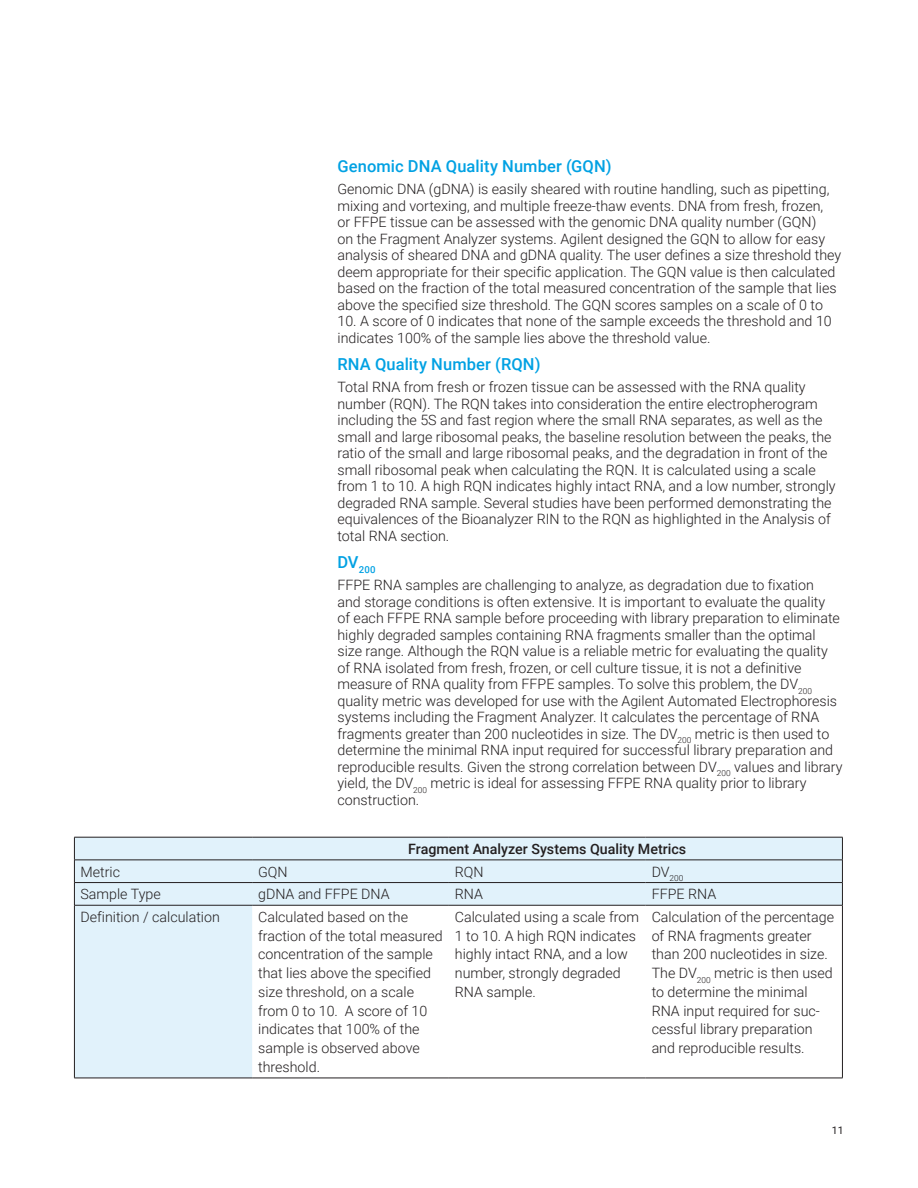
<style>
.page{position:relative;width:918px;height:1188px;background:#fff}
.page>*{position:absolute;margin:0;border:0;box-sizing:border-box;transform-origin:0 0}
.BROCHURE_subhead_blu{font:500 16.5px "Roboto";letter-spacing:.005em;color:#00a1e3}
.BROCHURE_text_black{font:300 14.25px/16.5px "Roboto";color:#231f20}
.DATA_text_black{font:300 14.25px/18.8px "Roboto";color:#231f20}
.DATA_text_black-2{font:500 14.25px "Roboto";color:#231f20}
.t1{font:10.5px "Roboto";color:#231f20}
.BROCHURE_subhead_blu-2{font:500 9.6px "Roboto";color:#00a1e3}
.DATA_text_black-3{font:300 8.25px "Roboto";color:#231f20}
</style>
<div class="page">
<svg style="left:75px;top:838px;width:767px;height:240px"></svg>
<hr style="left:74px;top:837px;width:178px;height:1px;background:#231f20">
<hr style="left:252px;top:837px;width:197px;height:1px;background:#231f20">
<hr style="left:449px;top:837px;width:197px;height:1px;background:#231f20">
<hr style="left:646px;top:837px;width:197px;height:1px;background:#231f20">
<hr style="left:74px;top:860px;width:178px;height:1px;background:#231f20">
<hr style="left:252px;top:860px;width:197px;height:1px;background:#231f20">
<hr style="left:449px;top:860px;width:197px;height:1px;background:#231f20">
<hr style="left:646px;top:860px;width:197px;height:1px;background:#231f20">
<hr style="left:74px;top:882px;width:178px;height:1px;background:#231f20">
<svg style="left:74px;top:837px;width:1px;height:68px"></svg>
<hr style="left:252px;top:882px;width:197px;height:1px;background:#231f20">
<hr style="left:449px;top:882px;width:197px;height:1px;background:#231f20">
<hr style="left:646px;top:882px;width:197px;height:1px;background:#231f20">
<svg style="left:842px;top:837px;width:1px;height:68px"></svg>
<hr style="left:74px;top:905px;width:178px;height:1px;background:#231f20">
<hr style="left:74px;top:905px;width:1px;height:173px;background:#231f20">
<hr style="left:252px;top:905px;width:197px;height:1px;background:#231f20">
<hr style="left:449px;top:905px;width:197px;height:1px;background:#231f20">
<hr style="left:646px;top:905px;width:197px;height:1px;background:#231f20">
<hr style="left:842px;top:905px;width:1px;height:173px;background:#231f20">
<hr style="left:74px;top:1078px;width:178px;height:1px;background:#231f20">
<hr style="left:252px;top:1078px;width:197px;height:1px;background:#231f20">
<hr style="left:449px;top:1078px;width:197px;height:1px;background:#231f20">
<hr style="left:646px;top:1078px;width:197px;height:1px;background:#231f20">
<p class="BROCHURE_subhead_blu" style="left:338px;top:154px;width:276px">Genomic DNA Quality Number (GQN)</p>
<p class="BROCHURE_text_black" style="left:338px;top:180px;width:505px">Genomic DNA (gDNA) is easily sheared with routine handling, such as pipetting, mixing and vortexing, and multiple freeze-thaw events. DNA from fresh, frozen,<br>or FFPE tissue can be assessed with the genomic DNA quality number (GQN)<br>on the Fragment Analyzer systems. Agilent designed the GQN to allow for easy analysis of sheared DNA and gDNA quality. The user defines a size threshold they deem appropriate for their specific application. The GQN value is then calculated based on the fraction of the total measured concentration of the sample that lies above the specified size threshold. The GQN scores samples on a scale of 0 to</p>
<p class="BROCHURE_text_black" style="left:338px;top:312px;width:496px">10. A score of 0 indicates that none of the sample exceeds the threshold and 10 indicates 100% of the sample lies above the threshold value.</p>
<p class="BROCHURE_subhead_blu" style="left:338px;top:352px;width:205px">RNA Quality Number (RQN)</p>
<p class="BROCHURE_text_black" style="left:338px;top:378px;width:500px">Total RNA from fresh or frozen tissue can be assessed with the RNA quality number (RQN). The RQN takes into consideration the entire electropherogram including the 5S and fast region where the small RNA separates, as well as the small and large ribosomal peaks, the baseline resolution between the peaks, the ratio of the small and large ribosomal peaks, and the degradation in front of the small ribosomal peak when calculating the RQN. It is calculated using a scale from 1 to 10. A high RQN indicates highly intact RNA, and a low number, strongly degraded RNA sample. Several studies have been performed demonstrating the equivalences of the Bioanalyzer RIN to the RQN as highlighted in the Analysis of total RNA section.</p>
<p class="BROCHURE_subhead_blu-2" style="left:338px;top:563px;width:40px"><sup>DV</sup>200</p>
<p class="BROCHURE_text_black" style="left:338px;top:576px;width:507px">FFPE RNA samples are challenging to analyze, as degradation due to fixation<br>and storage conditions is often extensive. It is important to evaluate the quality<br>of each FFPE RNA sample before proceeding with library preparation to eliminate highly degraded samples containing RNA fragments smaller than the optimal size range. Although the RQN value is a reliable metric for evaluating the quality of RNA isolated from fresh, frozen, or cell culture tissue, it is not a definitive measure of RNA quality from FFPE samples. To solve this problem, the DV<sub>200 </sub>quality metric was developed for use with the Agilent Automated Electrophoresis systems including the Fragment Analyzer. It calculates the percentage of RNA fragments greater than 200 nucleotides in size. The DV<sub>200</sub> metric is then used to determine the minimal RNA input required for successful library preparation and reproducible results. Given the strong correlation between DV<sub>200</sub> values and library yield, the DV<sub>200</sub> metric is ideal for assessing FFPE RNA quality prior to library construction.</p>
<p class="DATA_text_black-2" style="left:408px;top:839px;width:280px">Fragment Analyzer Systems Quality Metrics</p>
<p class="DATA_text_black" style="left:80px;top:862px;width:41px">Metric</p>
<p class="DATA_text_black" style="left:258px;top:862px;width:31px">GQN</p>
<p class="DATA_text_black" style="left:455px;top:862px;width:30px">RQN</p>
<p class="DATA_text_black-3" style="left:652px;top:873px;width:33px"><sup>DV</sup>200</p>
<p class="DATA_text_black" style="left:80px;top:884px;width:82px">Sample Type</p>
<p class="DATA_text_black" style="left:258px;top:884px;width:133px">gDNA and FFPE DNA</p>
<p class="DATA_text_black" style="left:455px;top:884px;width:30px">RNA</p>
<p class="DATA_text_black" style="left:652px;top:884px;width:66px">FFPE RNA</p>
<p class="DATA_text_black" style="left:80px;top:907px;width:141px">Definition / calculation</p>
<p class="DATA_text_black" style="left:258px;top:907px;width:186px">Calculated based on the fraction of the total measured concentration of the sample that lies above the specified size threshold, on a scale from 0 to 10. A score of 10 indicates that 100% of the sample is observed above threshold.</p>
<p class="DATA_text_black" style="left:455px;top:907px;width:186px">Calculated using a scale from<br>1 to 10. A high RQN indicates highly intact RNA, and a low number, strongly degraded<br>RNA sample.</p>
<p class="DATA_text_black" style="left:652px;top:907px;width:184px">Calculation of the percentage of RNA fragments greater than 200 nucleotides in size.<br>The DV<sub>200</sub> metric is then used to determine the minimal<br>RNA input required for suc&shy;cessful library preparation and reproducible results.</p>
<p class="t1" style="left:832px;top:1123px;width:13px">11</p>
</div>
